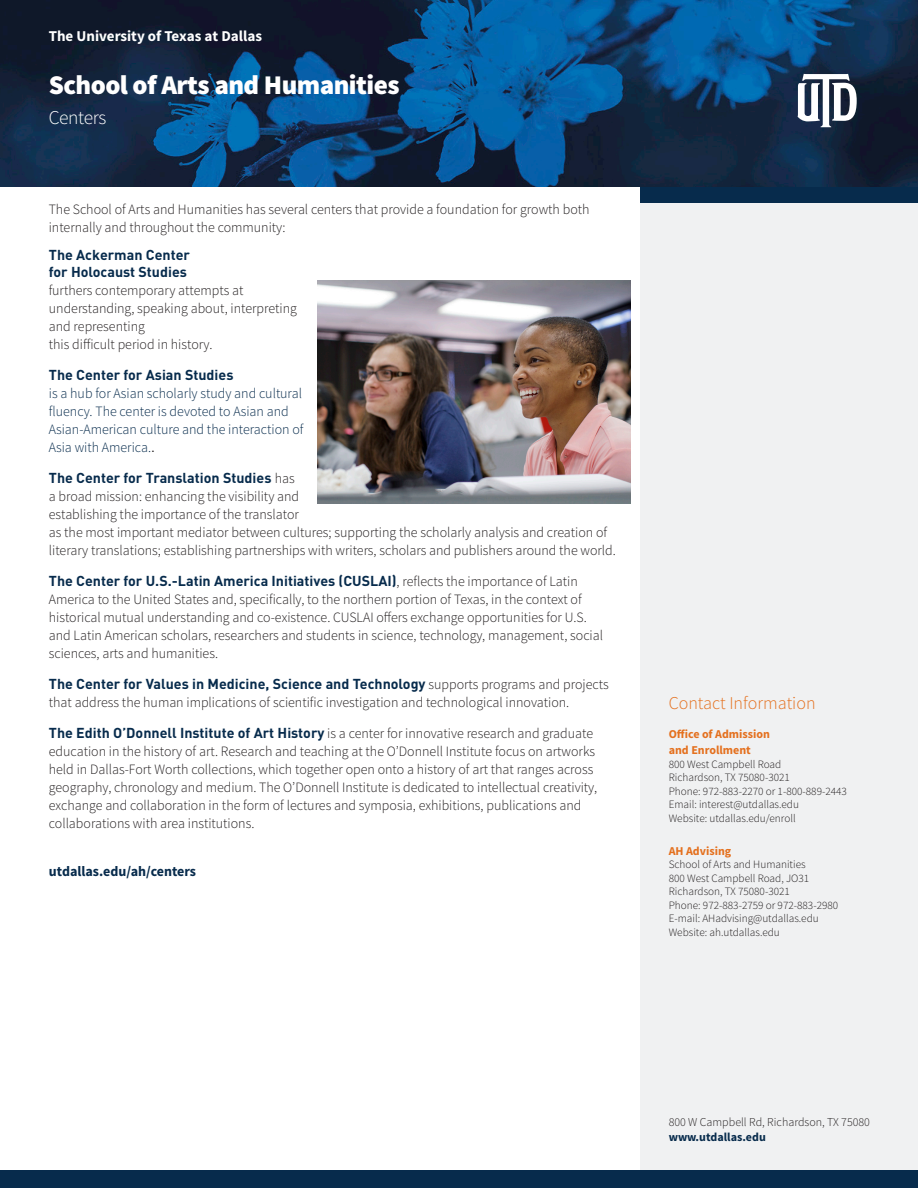
<style>
.page{position:relative;width:918px;height:1188px;background:#fff}
.page>*{position:absolute;margin:0;border:0;box-sizing:border-box;transform-origin:0 0}
.yourName{font:900 27px "Source Sans Pro";letter-spacing:-.02em;color:#fff}
.yourPosition{font:300 19.5px "Source Sans Pro";letter-spacing:-.02em;color:#fff}
.head1{font:300 18px "Source Sans Pro";color:#e4701e}
.cvTitle{font:700 15px "Source Sans Pro";color:#fff}
.t1{font:300 14.25px/18px "Source Sans Pro";color:#231f20}
.t2{font:300 14.25px/18px "Source Sans Pro";color:#072b4c}
.t3{font:700 14.25px "Source Sans Pro";color:#072b4c}
.address{font:300 12px/15px "Source Sans Pro";color:#231f20}
.para{font:700 12px/16.5px "Source Sans Pro";color:#e4701e}
.para-2{font:300 11.25px/13.5px "Source Sans Pro";color:#231f20}
.s1{font-family:"DIN Pro";font-weight:700;color:#072b4c}
.s2{font-family:"DIN Pro";font-weight:700}
.s3{font-family:"DIN Pro";font-weight:400;color:#231f20}
.s4{font-weight:700;color:#072b4c}
</style>
<div class="page">
<img style="left:0;top:0;width:918px;height:187px">
<div style="left:640px;top:201px;width:278px;height:969px;background:#f0f1f2"></div>
<div style="left:640px;top:187px;width:278px;height:15px;background:#072b4c"></div>
<div style="left:0;top:1170px;width:918px;height:18px;background:#072b4c"></div>
<svg style="left:798px;top:74px;width:59px;height:53px"></svg>
<img style="left:318px;top:281px;width:312px;height:223px">
<p class="cvTitle" style="left:49px;top:27px;width:215px">The University of Texas at Dallas</p>
<p class="yourName" style="left:49px;top:67px;width:352px">School of Arts and Humanities</p>
<p class="yourPosition" style="left:49px;top:106px;width:59px">Centers</p>
<p class="t1" style="left:49px;top:200px;width:542px">The School of Arts and Humanities has several centers that provide a foundation for growth both internally and throughout the community:</p>
<p class="t1" style="left:49px;top:246px;width:250px"><span class="s1">The Ackerman Center<br>for Holocaust Studies<br></span>furthers contemporary attempts at understanding, speaking about, interpreting and representing<br>this difficult period in history.</p>
<p class="t2" style="left:49px;top:366px;width:256px"><span class="s2">The Center for Asian Studies<br></span>is a hub for Asian scholarly study and cultural fluency. The center is devoted to Asian and Asian-American culture and the interaction of Asia with America.<span class="s3">.</span></p>
<p class="t1" style="left:49px;top:469px;width:569px"><span class="s1">The Center for Translation Studies</span> has<br>a broad mission: enhancing the visibility and<br>establishing the importance of the translator<br>as the most important mediator between cultures; supporting the scholarly analysis and creation of literary translations; establishing partnerships with writers, scholars and publishers around the world.</p>
<p class="t1" style="left:49px;top:572px;width:556px"><span class="s1">The Center for U.S.-Latin America Initiatives (CUSLAI)</span>, reflects the importance of Latin America to the United States and, specifically, to the northern portion of Texas, in the context of historical mutual understanding and co-existence. CUSLAI offers exchange opportunities for U.S. and Latin American scholars, researchers and students in science, technology, management, social sciences, arts and humanities.</p>
<p class="t1" style="left:49px;top:675px;width:561px"><span class="s1">The Center for Values in Medicine, Science and Technology</span> supports programs and projects that address the human implications of scientific investigation and technological innovation.</p>
<p class="t1" style="left:49px;top:724px;width:550px"><span class="s1">The Edith O’Donnell Institute of Art History</span> is a center for innovative research and graduate education in the history of art. Research and teaching at the O’Donnell Institute focus on artworks held in Dallas-Fort Worth collections, which together open onto a history of art that ranges across geography, chronology and medium. The O’Donnell Institute is dedicated to intellectual creativity, exchange and collaboration in the form of lectures and symposia, exhibitions, publications and collaborations with area institutions.</p>
<p class="t3" style="left:49px;top:862px;width:149px">utdallas.edu/ah/centers</p>
<p class="head1" style="left:669px;top:692px;width:148px">Contact Information</p>
<p class="para" style="left:669px;top:726px;width:103px">Office of Admission and Enrollment</p>
<p class="para-2" style="left:669px;top:757px;width:180px">800 West Campbell Road<br>Richardson, TX 75080-3021<br>Phone: 972-883-2270 or 1-800-889-2443<br>Email: interest@utdallas.edu<br>Website: utdallas.edu/enroll</p>
<p class="para" style="left:669px;top:843px;width:64px">AH Advising</p>
<p class="para-2" style="left:669px;top:858px;width:171px">School of Arts and Humanities<br>800 West Campbell Road, JO31<br>Richardson, TX 75080-3021<br>Phone: 972-883-2759 or 972-883-2980<br>E-mail: AHadvising@utdallas.edu<br>Website: ah.utdallas.edu</p>
<p class="address" style="left:669px;top:1115px;width:203px">800 W Campbell Rd, Richardson, TX 75080 <span class="s4">www.utdallas.edu</span></p>
</div>
